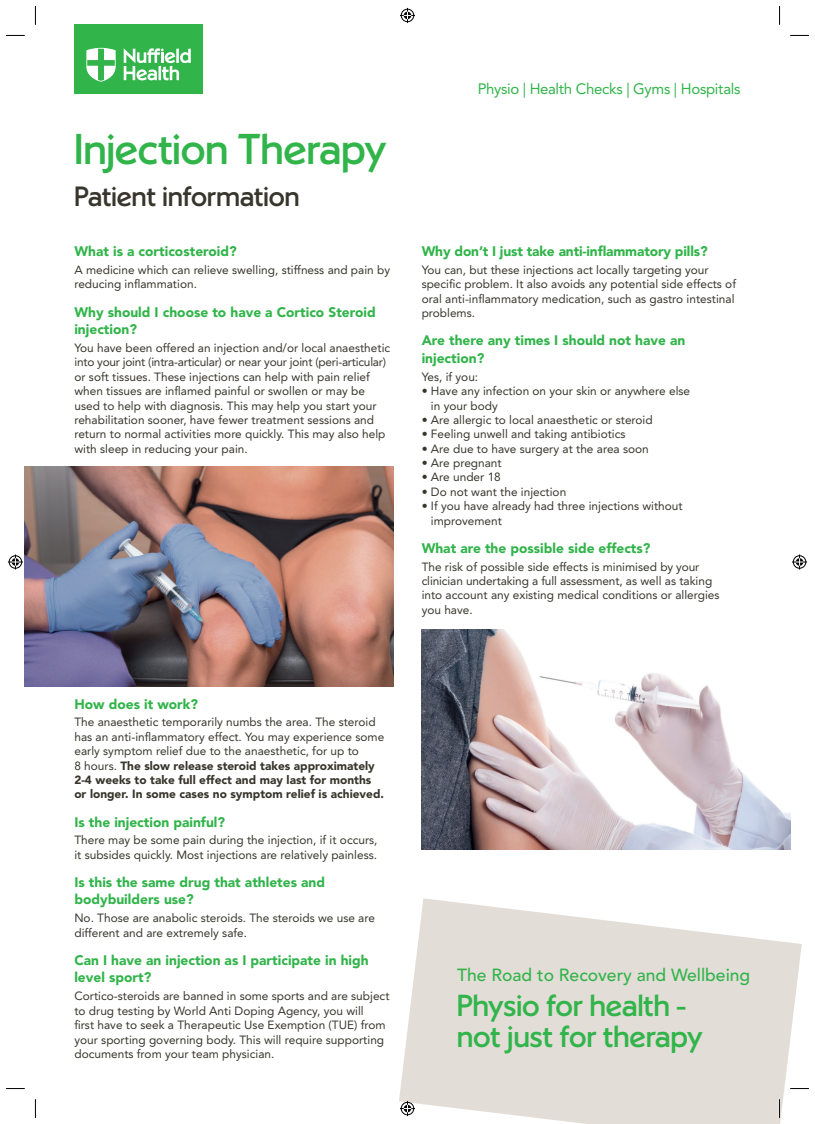
<style>
.page{position:relative;width:815px;height:1124px;background:#fff}
.page>*{position:absolute;margin:0;border:0;box-sizing:border-box;transform-origin:0 0}
.t1{font:42.5px "Nuffield Health Sans";color:#31b44a}
.t2{font:30px/31.2px "Nuffield Health Sans";color:#31b44a}
.t3{font:27.5px "Nuffield Health Sans";color:#38362c}
.t4{font:500 17.5px "Avenir";color:#31b44a}
.t5{font:15px "Avenir LT Std";letter-spacing:-.02em;color:#31b44a}
.t6{font:900 13.75px/17.5px "Avenir";color:#31b44a}
.t7{font:11.88px/14.4px "Avenir";color:#38362c}
.s1{font-weight:900}
</style>
<div class="page">
<div style="left:74px;top:25px;width:129px;height:69px;background:#31b44a"></div>
<svg style="left:124px;top:48px;width:67px;height:32px"></svg>
<svg style="left:86px;top:48px;width:30px;height:34px"></svg>
<svg style="left:399px;top:898px;width:403px;height:225px;fill:#e3ddd7"></svg>
<img style="left:422px;top:629px;width:368px;height:220px">
<img style="left:25px;top:466px;width:368px;height:220px">
<svg style="left:6px;top:35px;width:19px;height:1px"></svg>
<svg style="left:790px;top:35px;width:19px;height:1px"></svg>
<svg style="left:6px;top:1088px;width:19px;height:1px"></svg>
<svg style="left:790px;top:1087px;width:19px;height:2px"></svg>
<svg style="left:35px;top:6px;width:1px;height:19px"></svg>
<svg style="left:35px;top:1099px;width:1px;height:18px"></svg>
<svg style="left:779px;top:6px;width:1px;height:19px"></svg>
<svg style="left:779px;top:1098px;width:1px;height:19px"></svg>
<svg style="left:400px;top:8px;width:15px;height:15px"></svg>
<svg style="left:400px;top:1100px;width:15px;height:15px"></svg>
<svg style="left:8px;top:554px;width:15px;height:15px"></svg>
<svg style="left:792px;top:554px;width:15px;height:15px"></svg>
<h1 class="t1" style="left:74px;top:125px;width:314px">Injection Therapy</h1>
<h3 class="t3" style="left:74px;top:180px;width:227px">Patient information</h3>
<p class="t6" style="left:74px;top:243px;width:164px">What is a corticosteroid?</p>
<p class="t7" style="left:74px;top:263px;width:317px">A medicine which can relieve swelling, stiffness and pain by reducing inflammation.</p>
<p class="t6" style="left:74px;top:303px;width:303px">Why should I choose to have a Cortico Steroid injection?</p>
<p class="t7" style="left:74px;top:341px;width:317px">You have been offered an injection and/or local anaesthetic into your joint (intra-articular) or near your joint (peri-articular) or soft tissues. These injections can help with pain relief when tissues are inflamed painful or swollen or may be used to help with diagnosis. This may help you start your rehabilitation sooner, have fewer treatment sessions and return to normal activities more quickly. This may also help with sleep in reducing your pain.</p>
<p class="t5" style="left:478px;top:80px;width:264px">Physio | Health Checks | Gyms | Hospitals</p>
<p class="t6" style="left:422px;top:244px;width:287px">Why don’t I just take anti-inflammatory pills?</p>
<p class="t7" style="left:422px;top:264px;width:316px">You can, but these injections act locally targeting your specific problem. It also avoids any potential side effects of oral anti-inflammatory medication, such as gastro intestinal problems.</p>
<p class="t6" style="left:422px;top:332px;width:265px">Are there any times I should not have an injection?</p>
<p class="t7" style="left:422px;top:370px;width:58px">Yes, if you:</p>
<p class="t7" style="left:431px;top:385px;width:261px;text-indent:-9px">• Have any infection on your skin or anywhere else in your body</p>
<p class="t7" style="left:422px;top:413px;width:233px">• Are allergic to local anaesthetic or steroid</p>
<p class="t7" style="left:422px;top:428px;width:205px">• Feeling unwell and taking antibiotics</p>
<p class="t7" style="left:422px;top:442px;width:229px">• Are due to have surgery at the area soon</p>
<p class="t7" style="left:422px;top:456px;width:82px">• Are pregnant</p>
<p class="t7" style="left:422px;top:470px;width:81px">• Are under 18</p>
<p class="t7" style="left:422px;top:485px;width:146px">• Do not want the injection</p>
<p class="t7" style="left:431px;top:500px;width:253px;text-indent:-9px">• If you have already had three injections without improvement</p>
<p class="t6" style="left:422px;top:539px;width:230px">What are the possible side effects?</p>
<p class="t7" style="left:422px;top:560px;width:299px">The risk of possible side effects is minimised by your clinician undertaking a full assessment, as well as taking into account any existing medical conditions or allergies you have.</p>
<p class="t6" style="left:74px;top:695px;width:125px">How does it work?</p>
<p class="t7" style="left:74px;top:716px;width:311px">The anaesthetic temporarily numbs the area. The steroid has an anti-inflammatory effect. You may experience some early symptom relief due to the anaesthetic, for up to<br>8 hours. <span class="s1">The slow release steroid takes approximately 2-4 weeks to take full effect and may last for months or longer. In some cases no symptom relief is achieved.</span></p>
<p class="t6" style="left:74px;top:813px;width:152px">Is the injection painful?</p>
<p class="t7" style="left:74px;top:834px;width:305px">There may be some pain during the injection, if it occurs, it subsides quickly. Most injections are relatively painless.</p>
<p class="t6" style="left:74px;top:873px;width:252px">Is this the same drug that athletes and bodybuilders use?</p>
<p class="t7" style="left:74px;top:911px;width:302px">No. Those are anabolic steroids. The steroids we use are different and are extremely safe.</p>
<p class="t6" style="left:74px;top:951px;width:296px">Can I have an injection as I participate in high level sport?</p>
<p class="t7" style="left:74px;top:989px;width:317px">Cortico-steroids are banned in some sports and are subject to drug testing by World Anti Doping Agency, you will<br>first have to seek a Therapeutic Use Exemption (TUE) from your sporting governing body. This will require supporting documents from your team physician.</p>
<h3 class="t4" style="left:457px;top:963px;width:295px">The Road to Recovery and Wellbeing</h3>
<h2 class="t2" style="left:457px;top:989px;width:247px">Physio for health - not just for therapy</h2>
</div>
